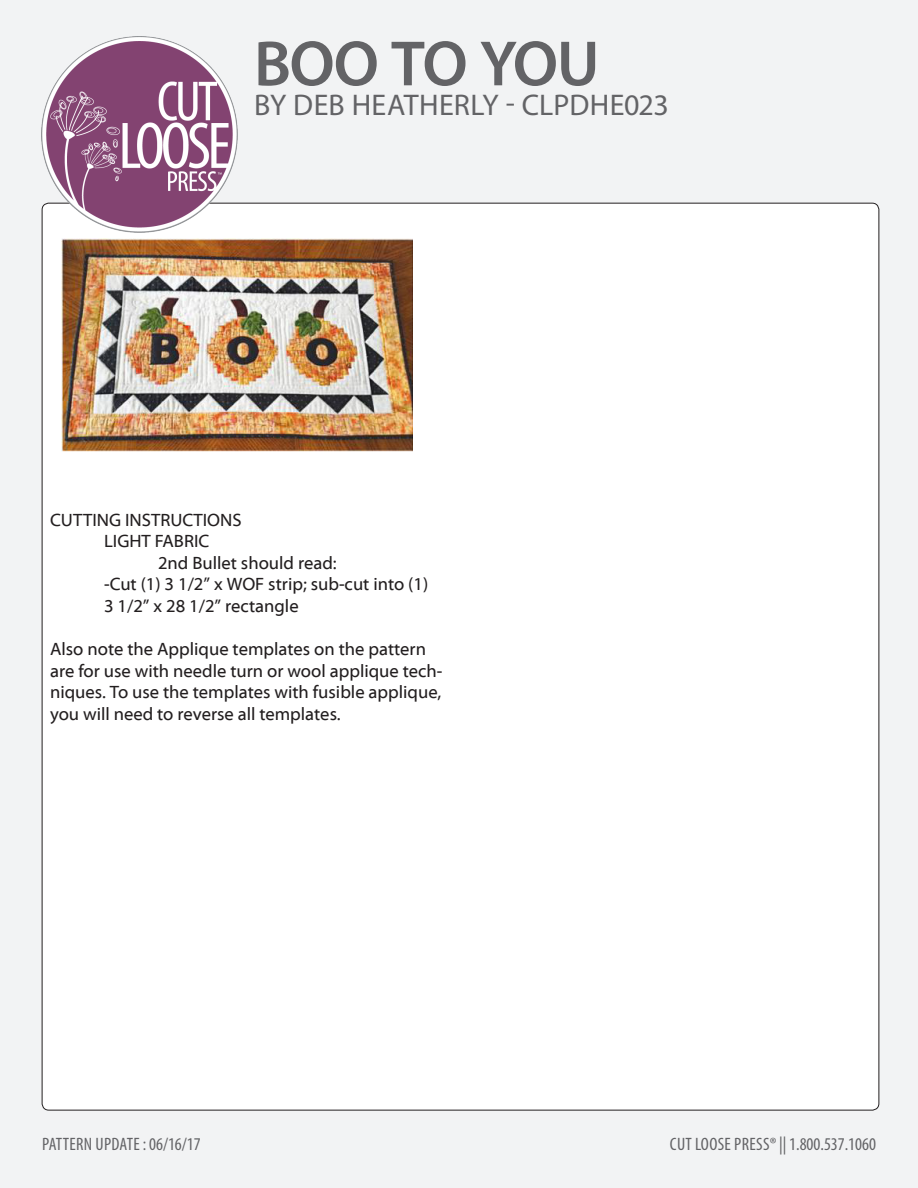
<style>
.page{position:relative;width:918px;height:1188px;background:#f2f3f4}
.page>*{position:absolute;margin:0;border:0;box-sizing:border-box;transform-origin:0 0}
.t1{font:600 64.5px "Myriad Pro";letter-spacing:-.025em;color:#636366}
.t2{font:30px "Myriad Pro";color:#636366}
.t3{font:18px/21.6px "Myriad Web Pro";color:#231f20}
.t4{font:condensed 18px "Myriad Pro";letter-spacing:.02em;color:#636366}
</style>
<div class="page">
<div style="left:42px;top:203px;width:837px;height:907px;background:#fff;border-radius:7px"></div>
<img style="left:62px;top:239px;width:351px;height:213px">
<img style="left:42px;top:37px;width:195px;height:195px">
<p class="t1" style="left:254px;top:23px;width:347px">BOO TO YOU</p>
<p class="t2" style="left:254px;top:87px;width:416px">BY DEB HEATHERLY - CLPDHE023</p>
<p class="t3" style="left:50px;top:509px;width:193px">CUTTING INSTRUCTIONS</p>
<p class="t3" style="left:104px;top:531px;width:107px">LIGHT FABRIC</p>
<p class="t3" style="left:158px;top:552px;width:180px">2nd Bullet should read:</p>
<p class="t3" style="left:104px;top:574px;width:326px">-Cut (1) 3 1/2” x WOF strip; sub-cut into (1)</p>
<p class="t3" style="left:104px;top:596px;width:196px">3 1/2” x 28 1/2” rectangle</p>
<p class="t3" style="left:50px;top:639px;width:394px">Also note the Applique templates on the pattern are for use with needle turn or wool applique tech&shy;niques. To use the templates with fusible applique, you will need to reverse all templates.</p>
<p class="t4" style="left:42px;top:1133px;width:160px">PATTERN UPDATE : 06/16/17</p>
<p class="t4" style="left:670px;top:1133px;width:208px">CUT LOOSE PRESS® || 1.800.537.1060</p>
</div>
